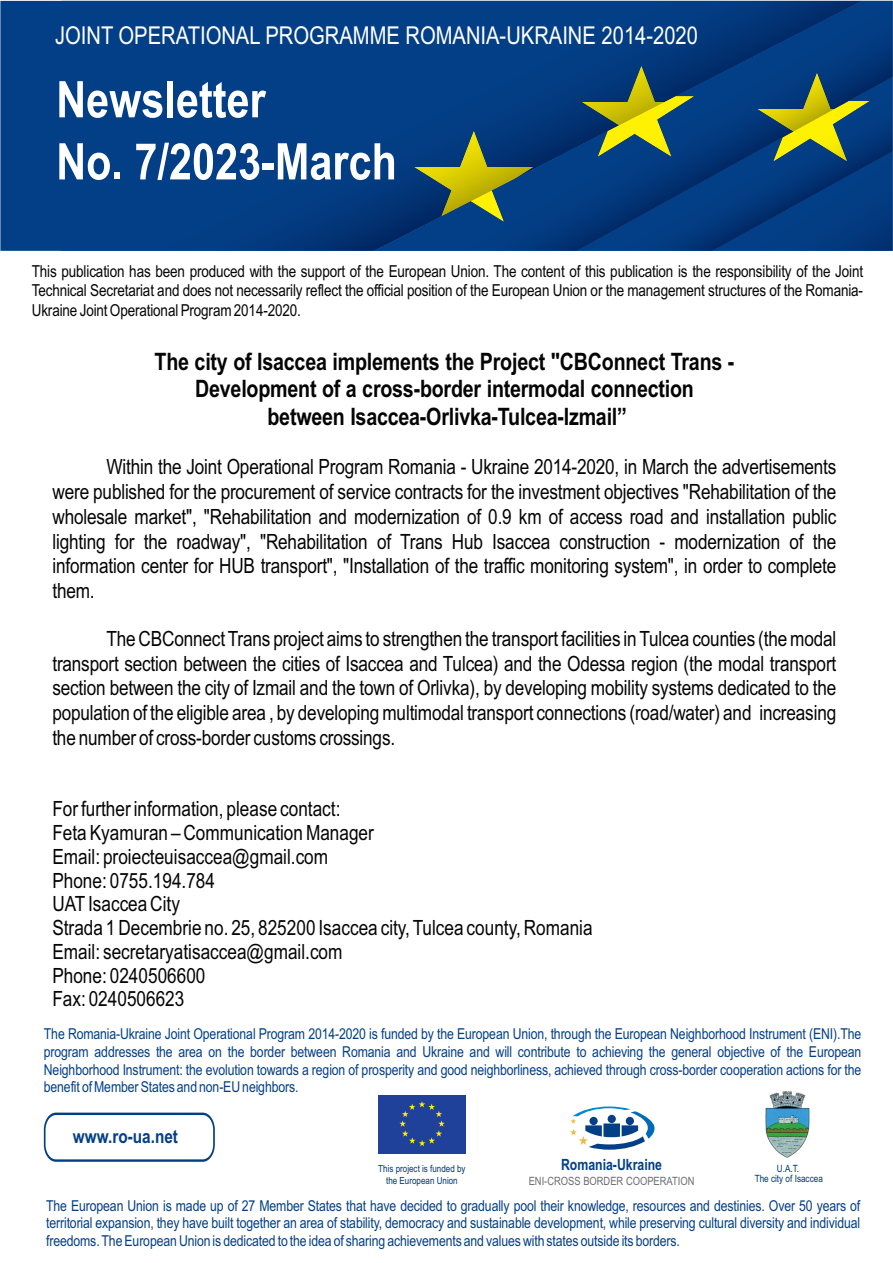
<style>
.page{position:relative;width:893px;height:1263px;background:#fff}
.page>*{position:absolute;margin:0;border:0;box-sizing:border-box;transform-origin:0 0}
.t1{font:700 50.55px/62.1px "Arial Narrow";color:#fff}
.t2{font:24.6px "Arial Narrow";color:#fff}
.t3{font:700 24px/27.5px "Arial Narrow";letter-spacing:-.01em;color:#040504;text-align:center}
.t4{font:21px/24.8px "Arial Narrow";color:#040504;text-align:justify}
.t5{font:700 18.75px "Arial Narrow";color:#033f86}
.t6{font:16.5px/19.5px "Arial Narrow";letter-spacing:-.01em;color:#040504;text-align:justify}
.t7{font:700 15.45px "Arial Narrow";color:#033f86}
.t8{font:15px/17.7px "Arial Narrow";letter-spacing:-.01em;color:#033f86;text-align:justify}
.t9{font:11.4px "Arial Narrow";color:#6c6d70}
.t10{font:10.05px/10.8px "Arial Narrow";color:#013775;text-align:center}
.t11{font:9.75px/11.9px "Arial Narrow";color:#013775;text-align:center}
</style>
<div class="page">
<div style="left:0;top:1px;width:62px;height:250px;background:#033f86"></div>
<div style="left:62px;top:1px;width:312px;height:250px;background:#033f86"></div>
<img style="left:374px;top:1px;width:519px;height:250px">
<img style="left:598px;top:96px;width:96px;height:60px">
<img style="left:758px;top:73px;width:76px;height:58px">
<img style="left:471px;top:191px;width:33px;height:31px">
<svg style="left:44px;top:1112px;width:171px;height:50px"></svg>
<img style="left:766px;top:1092px;width:43px;height:65px">
<div style="left:378px;top:1095px;width:87px;height:58px;background:#20419a"></div>
<svg style="left:399px;top:1101px;width:46px;height:45px"></svg>
<svg style="left:570px;top:1106px;width:85px;height:44px"></svg>
<p class="t2" style="left:55px;top:26px;width:644px">JOINT OPERATIONAL PROGRAMME ROMANIA-UKRAINE 2014-2020</p>
<h1 class="t1" style="left:56px;top:73px;width:342px">Newsletter<br>No. 7/2023-March</h1>
<p class="t6" style="left:32px;top:263px;width:833px">This publication has been produced with the support of the European Union. The content of this publication is the responsibility of the Joint Technical Secretariat and does not necessarily reflect the official position of the European Union or the management structures of the Romania-Ukraine Joint Operational Program 2014-2020.</p>
<p class="t3" style="left:155px;top:350px;width:581px">The city of Isaccea implements the Project "CBConnect Trans -<br>Development of a cross-border intermodal connection between Isaccea-Orlivka-Tulcea-Izmail”</p>
<p class="t4" style="left:52px;top:457px;width:785px;text-indent:54px">Within the Joint Operational Program Romania - Ukraine 2014-2020, in March the advertisements were published for the procurement of service contracts for the investment objectives "Rehabilitation of the wholesale market", "Rehabilitation and modernization of 0.9 km of access road and installation public lighting for the roadway", "Rehabilitation of Trans Hub Isaccea construction - modernization of the information center for HUB transport", "Installation of the traffic monitoring system", in order to complete them.</p>
<p class="t4" style="left:52px;top:628px;width:785px;text-indent:54px">The CBConnect Trans project aims to strengthen the transport facilities in Tulcea counties (the modal transport section between the cities of Isaccea and Tulcea) and the Odessa region (the modal transport section between the city of Izmail and the town of Orlivka), by developing mobility systems dedicated to the population of the eligible area , by developing multimodal transport connections (road/water) and increasing the number of cross-border customs crossings.</p>
<p class="t4" style="left:52px;top:799px;width:542px;line-height:23.9px;text-align:left">For further information, please contact:<br>Feta Kyamuran – Communication Manager<br>Email: proiecteuisaccea@gmail.com<br>Phone: 0755.194.784<br>UATIsaccea City<br>Strada 1 Decembrie no. 25, 825200 Isaccea city, Tulcea county, Romania Email: secretaryatisaccea@gmail.com<br>Phone: 0240506600<br>Fax: 0240506623</p>
<p class="t8" style="left:44px;top:1026px;width:819px">The Romania-Ukraine Joint Operational Program 2014-2020 is funded by the European Union, through the European Neighborhood Instrument (ENI).The program addresses the area on the border between Romania and Ukraine and will contribute to achieving the general objective of the European Neighborhood Instrument: the evolution towards a region of prosperity and good neighborliness, achieved through cross-border cooperation actions for the benefit of Member States and non-EU neighbors.</p>
<p class="t5" style="left:73px;top:1129px;width:107px">www.ro-ua.net</p>
<p class="t11" style="left:378px;top:1163px;width:89px">This project is funded by the European Union</p>
<p class="t7" style="left:561px;top:1159px;width:103px">Romania-Ukraine</p>
<p class="t9" style="left:529px;top:1177px;width:167px">ENI-CROSS BORDER COOPERATION</p>
<p class="t10" style="left:755px;top:1164px;width:70px">U.A.T.<br>The city of Isaccea</p>
<p class="t8" style="left:46px;top:1198px;width:816px">The European Union is made up of 27 Member States that have decided to gradually pool their knowledge, resources and destinies. Over 50 years of territorial expansion, they have built together an area of stability, democracy and sustainable development, while preserving cultural diversity and individual freedoms. The European Union is dedicated to the idea of sharing achievements and values with states outside its borders.</p>
</div>
